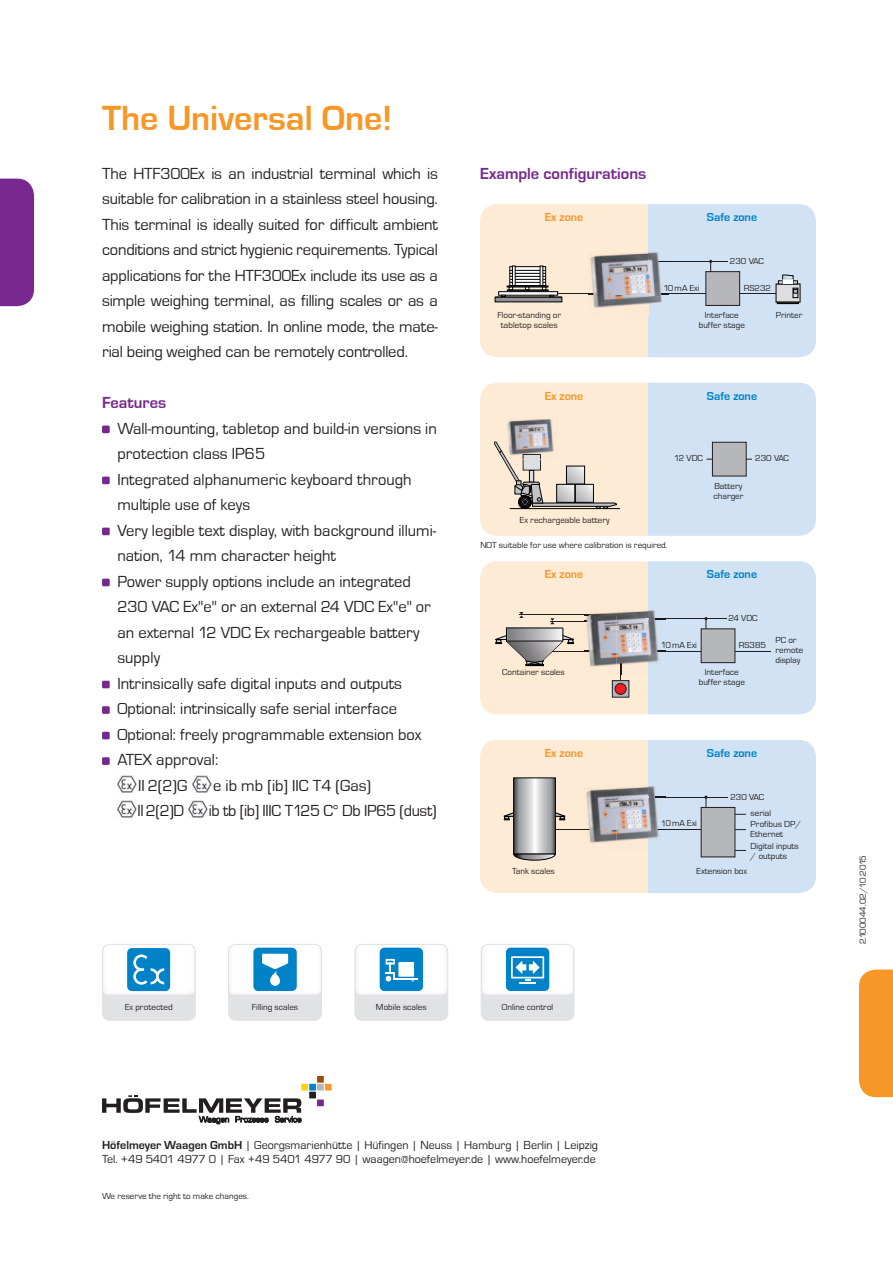
<style>
.page{position:relative;width:893px;height:1263px;background:#fff}
.page>*{position:absolute;margin:0;border:0;box-sizing:border-box;transform-origin:0 0}
.t1{font:700 36px "Eurostile T";color:#f79727}
.t2{font:16.5px/25.5px "Eurostile T";color:#231f20;text-align:justify}
.t3{font:16.5px "Eurostile T";letter-spacing:-.02em;color:#231f20}
.t4{font:700 16.5px "Eurostile T";color:#77278d}
.t5{font:12px/14.2px "Eurostile T";color:#231f20}
.t6{font:700 12px "Eurostile T";color:#0082c8}
.t7{font:700 12px "Eurostile T";color:#f79727}
.t8{font:9px/9.8px "Eurostile T";color:#231f20}
.s1{font-weight:700}
</style>
<div class="page">
<div style="left:0;top:179px;width:34px;height:127px;background:#77278d"></div>
<div style="left:859px;top:969px;width:34px;height:128px;background:#f79727"></div>
<div style="left:309px;top:1092px;width:7px;height:6px;background:#231f20"></div>
<div style="left:309px;top:1084px;width:7px;height:6px;background:#0082c8"></div>
<div style="left:317px;top:1084px;width:7px;height:6px;background:#b6b7bb"></div>
<div style="left:317px;top:1099px;width:7px;height:7px;background:#77278d"></div>
<div style="left:317px;top:1076px;width:7px;height:7px;background:#9a5006"></div>
<div style="left:301px;top:1084px;width:7px;height:6px;background:#fed105"></div>
<div style="left:325px;top:1084px;width:7px;height:6px;background:#f79727"></div>
<svg style="left:102px;top:1095px;width:199px;height:29px"></svg>
<div style="left:102px;top:425px;width:8px;height:8px;background:#77278d;border-radius:2px"></div>
<div style="left:102px;top:477px;width:8px;height:7px;background:#77278d;border-radius:2px"></div>
<div style="left:102px;top:528px;width:8px;height:7px;background:#77278d;border-radius:2px"></div>
<div style="left:102px;top:579px;width:8px;height:7px;background:#77278d;border-radius:2px"></div>
<div style="left:102px;top:681px;width:8px;height:7px;background:#77278d;border-radius:2px"></div>
<div style="left:102px;top:706px;width:8px;height:8px;background:#77278d;border-radius:2px"></div>
<div style="left:102px;top:732px;width:8px;height:7px;background:#77278d;border-radius:2px"></div>
<div style="left:102px;top:757px;width:8px;height:8px;background:#77278d;border-radius:2px"></div>
<img style="left:117px;top:775px;width:19px;height:17px">
<img style="left:192px;top:775px;width:19px;height:17px">
<img style="left:117px;top:801px;width:19px;height:17px">
<img style="left:188px;top:801px;width:19px;height:17px">
<div style="left:102px;top:944px;width:93px;height:76px;background:#e1e2e4;border-radius:7px"></div>
<img style="left:103px;top:944px;width:91px;height:51px">
<div style="left:102px;top:944px;width:94px;height:76px;border:1px solid #e1e2e4;border-radius:7px"></div>
<div style="left:355px;top:944px;width:93px;height:76px;background:#e1e2e4;border-radius:7px"></div>
<img style="left:355px;top:944px;width:92px;height:51px">
<div style="left:355px;top:944px;width:93px;height:76px;border:1px solid #e1e2e4;border-radius:7px"></div>
<div style="left:380px;top:948px;width:43px;height:43px;background:#0082c8;border-radius:5px"></div>
<hr style="left:394px;top:978px;width:23px;height:2px;background:#fff">
<div style="left:398px;top:962px;width:16px;height:15px;background:#fff"></div>
<div style="left:386px;top:959px;width:9px;height:5px;background:#fff"></div>
<svg style="left:386px;top:960px;width:9px;height:21px"></svg>
<div style="left:481px;top:944px;width:93px;height:76px;background:#e1e2e4;border-radius:7px"></div>
<img style="left:481px;top:944px;width:93px;height:51px">
<div style="left:481px;top:944px;width:93px;height:76px;border:1px solid #e1e2e4;border-radius:7px"></div>
<div style="left:506px;top:948px;width:43px;height:43px;background:#0082c8;border-radius:5px"></div>
<svg style="left:511px;top:956px;width:33px;height:28px"></svg>
<div style="left:229px;top:944px;width:93px;height:76px;background:#e1e2e4;border-radius:7px"></div>
<img style="left:230px;top:944px;width:90px;height:51px">
<div style="left:228px;top:944px;width:94px;height:76px;border:1px solid #e1e2e4;border-radius:7px"></div>
<div style="left:253px;top:948px;width:44px;height:43px;background:#0082c8;border-radius:5px"></div>
<svg style="left:262px;top:954px;width:26px;height:32px"></svg>
<svg style="left:480px;top:204px;width:336px;height:153px;background:#dbdbdb"></svg>
<div style="left:706px;top:272px;width:34px;height:33px;background:#b6b7bb"></div>
<div style="left:705px;top:271px;width:35px;height:35px;border:1px solid #231f20"></div>
<div style="left:127px;top:948px;width:43px;height:43px;background:#0082c8;border-radius:5px"></div>
<svg style="left:133px;top:954px;width:31px;height:31px"></svg>
<svg style="left:480px;top:383px;width:336px;height:153px;background:#dedede"></svg>
<img style="left:523px;top:454px;width:18px;height:5px">
<svg style="left:480px;top:561px;width:336px;height:153px;background:#d9dada"></svg>
<img style="left:585px;top:614px;width:31px;height:1px">
<svg style="left:480px;top:740px;width:336px;height:153px;background:#d8d9d9"></svg>
<h1 class="t1" style="left:102px;top:98px;width:292px">The Universal One!</h1>
<p class="t2" style="left:102px;top:161px;width:337px">The HTF300Ex is an industrial terminal which is suitable for calibration in a stainless steel housing.<br>This terminal is ideally suited for difficult ambient conditions and strict hygienic requirements. Typical applications for the HTF300Ex include its use as a simple weighing terminal, as filling scales or as a mobile weighing station. In online mode, the mate&shy;rial being weighed can be remotely controlled.</p>
<p class="t4" style="left:102px;top:394px;width:66px">Features</p>
<p class="t2" style="left:117px;top:416px;width:321px">Wall-mounting, tabletop and build-in versions in</p>
<p class="t2" style="left:117px;top:441px;width:149px">protection class IP65</p>
<p class="t2" style="left:117px;top:467px;width:296px">Integrated alphanumeric keyboard through</p>
<p class="t2" style="left:117px;top:492px;width:134px">multiple use of keys</p>
<p class="t2" style="left:117px;top:518px;width:320px">Very legible text display, with background illumi-</p>
<p class="t2" style="left:117px;top:543px;width:220px">nation, 14 mm character height</p>
<p class="t2" style="left:117px;top:569px;width:295px">Power supply options include an integrated</p>
<p class="t2" style="left:117px;top:594px;width:315px">230 VAC Ex"e" or an external 24 VDC Ex"e" or</p>
<p class="t2" style="left:117px;top:620px;width:304px">an external 12 VDC Ex rechargeable battery</p>
<p class="t2" style="left:117px;top:645px;width:44px">supply</p>
<p class="t2" style="left:117px;top:671px;width:286px">Intrinsically safe digital inputs and outputs</p>
<p class="t2" style="left:117px;top:696px;width:281px">Optional: intrinsically safe serial interface</p>
<p class="t2" style="left:117px;top:722px;width:306px">Optional: freely programmable extension box</p>
<p class="t2" style="left:117px;top:748px;width:102px">ATEX approval:</p>
<p class="t2" style="left:138px;top:773px;width:51px">II 2(2)G</p>
<p class="t2" style="left:213px;top:773px;width:159px">e ib mb [ib] IIC T4 (Gas)</p>
<p class="t2" style="left:138px;top:799px;width:48px">II 2(2)D</p>
<p class="t3" style="left:209px;top:802px;width:230px">ib tb [ib] IIIC T125 C° Db IP65 (dust)</p>
<p class="t4" style="left:480px;top:164px;width:168px">Example configurations</p>
<p class="t7" style="left:545px;top:210px;width:40px">Ex zone</p>
<p class="t6" style="left:707px;top:210px;width:52px">Safe zone</p>
<p class="t8" style="left:730px;top:257px;width:35px">230 VAC</p>
<p class="t8" style="left:497px;top:310px;width:65px;text-align:center">Floor-standing or tabletop scales</p>
<p class="t8" style="left:663px;top:283px;width:38px">10 mA Exi</p>
<p class="t8" style="left:744px;top:283px;width:29px">RS232</p>
<p class="t8" style="left:699px;top:310px;width:48px;text-align:center">Interface buffer stage</p>
<p class="t8" style="left:776px;top:310px;width:28px">Printer</p>
<p class="t7" style="left:545px;top:389px;width:40px">Ex zone</p>
<p class="t6" style="left:707px;top:389px;width:52px">Safe zone</p>
<p class="t8" style="left:674px;top:454px;width:30px">12 VDC</p>
<p class="t8" style="left:755px;top:454px;width:35px">230 VAC</p>
<p class="t8" style="left:520px;top:515px;width:91px">Ex rechargeable battery</p>
<p class="t8" style="left:480px;top:540px;width:189px">NOT suitable for use where calibration is required.</p>
<p class="t8" style="left:713px;top:481px;width:31px">Battery charger</p>
<p class="t7" style="left:545px;top:568px;width:40px">Ex zone</p>
<p class="t6" style="left:707px;top:568px;width:52px">Safe zone</p>
<p class="t8" style="left:502px;top:668px;width:64px">Container scales</p>
<p class="t8" style="left:729px;top:614px;width:31px">24 VDC</p>
<p class="t8" style="left:661px;top:640px;width:38px">10 mA Exi</p>
<p class="t8" style="left:739px;top:640px;width:29px">RS385</p>
<p class="t8" style="left:699px;top:668px;width:48px;text-align:center">Interface buffer stage</p>
<p class="t8" style="left:775px;top:636px;width:30px">PC or remote display</p>
<p class="t7" style="left:545px;top:746px;width:40px">Ex zone</p>
<p class="t6" style="left:707px;top:746px;width:52px">Safe zone</p>
<p class="t8" style="left:512px;top:867px;width:44px">Tank scales</p>
<p class="t8" style="left:661px;top:819px;width:38px">10 mA Exi</p>
<p class="t8" style="left:751px;top:789px;width:22px;line-height:16.2px;text-indent:-20px">230 VAC serial</p>
<p class="t8" style="left:751px;top:819px;width:52px">Profibus DP/<br>Ethernet</p>
<p class="t8" style="left:751px;top:841px;width:50px">Digital inputs / outputs</p>
<p class="t8" style="left:697px;top:867px;width:52px">Extension box</p>
<p class="t8" style="left:125px;top:1003px;width:49px">Ex protected</p>
<p class="t8" style="left:252px;top:1003px;width:48px">Filling scales</p>
<p class="t8" style="left:376px;top:1003px;width:52px">Mobile scales</p>
<p class="t8" style="left:502px;top:1003px;width:53px">Online control</p>
<p class="t5" style="left:102px;top:1138px;width:497px"><span class="s1">Höfelmeyer Waagen GmbH</span> | Georgsmarienhütte | Hüfingen | Neuss | Hamburg | Berlin | Leipzig<br>Tel. +49 5401 4977 0 | Fax +49 5401 4977 90 | waagen@hoefelmeyer.de | www.hoefelmeyer.de</p>
<p class="t8" style="left:102px;top:1192px;width:148px">We reserve the right to make changes.</p>
<p class="t8" style="left:858px;top:944px;width:90px;rotate:-90deg">2.100044.02/10.2015</p>
</div>
